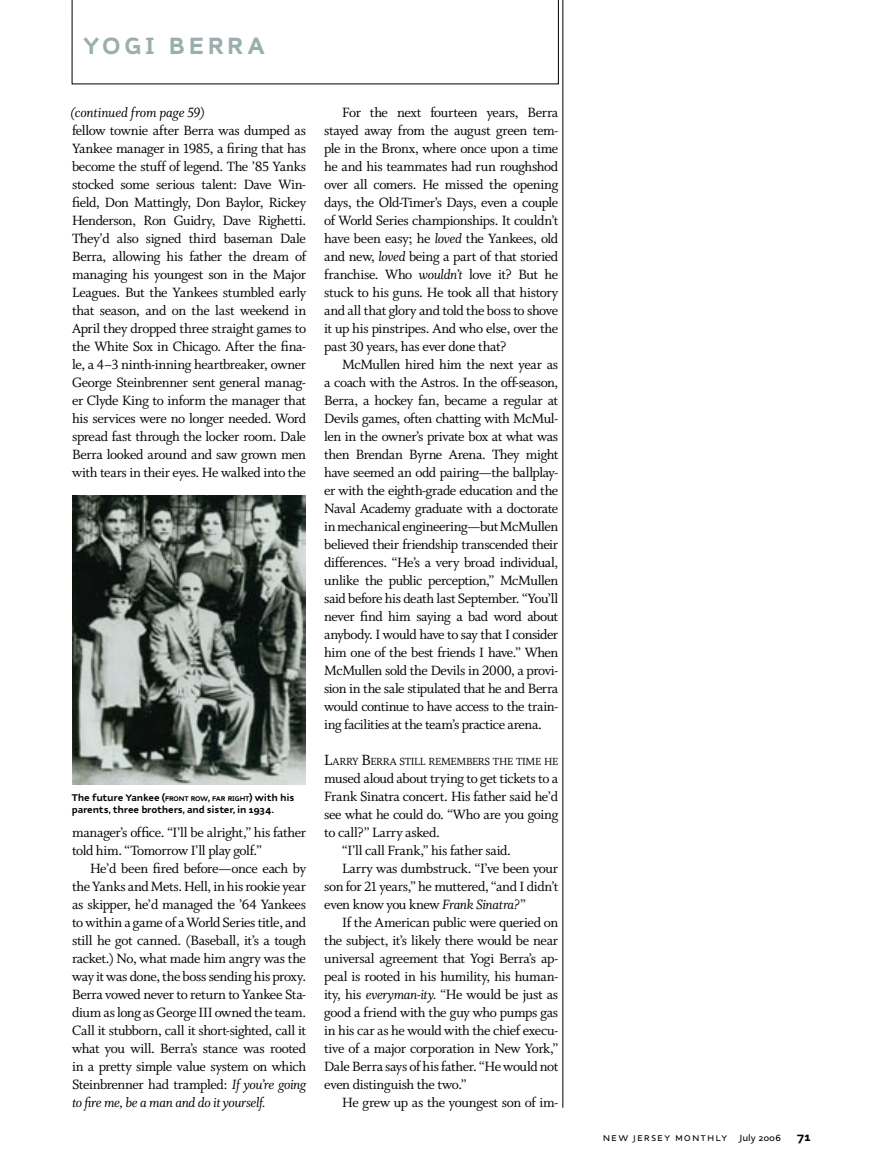
<style>
.page{position:relative;width:878px;height:1175px;background:#fff}
.page>*{position:absolute;margin:0;border:0;box-sizing:border-box;transform-origin:0 0}
.t1{font:700 25.5px "Nubian";letter-spacing:.14em;color:#99aead}
.RD__Body_Copy{font:15px/18px "Whitman Roman LF";letter-spacing:-.025em;color:#000;text-align:justify}
.t2{font:15px "Whitman Italic LF";letter-spacing:-.01em;color:#000}
.RD__Body_Copy-2{font:11.55px "Whitman Roman LF";letter-spacing:-.03em;color:#000}
.t3{font:700 10.5px/12px "Nubian";letter-spacing:-.015em;color:#000}
.t4{font:500 9.75px "Nubian";letter-spacing:.005em;color:#000}
.t5{font:500 9px "Nubian";letter-spacing:.175em;color:#000}
.s1{font-size:7.35px}
.s2{font-family:"Whitman Italic LF"}
.s3{font-size:16.5px}
.s4{font-weight:700;font-size:13.5px}
</style>
<div class="page">
<svg style="left:72px;top:0;width:487px;height:84px"></svg>
<hr style="left:562px;top:0;width:1px;height:1107px;background:#000">
<img style="left:72px;top:495px;width:234px;height:289px">
<p class="t1" style="left:83px;top:31px;width:183px">YOGI BERRA</p>
<p class="t2" style="left:70px;top:104px;width:136px">(continued from page 59)</p>
<p class="RD__Body_Copy" style="left:72px;top:122px;width:236px">fellow townie after Berra was dumped as Yankee manager in 1985, a firing that has become the stuff of legend. The ’85 Yanks stocked some serious talent: Dave Win&shy;field, Don Mattingly, Don Baylor, Rickey Henderson, Ron Guidry, Dave Righetti.<br>They’d also signed third baseman Dale Berra, allowing his father the dream of managing his youngest son in the Major Leagues. But the Yankees stumbled early that season, and on the last weekend in April they dropped three straight games to the White Sox in Chicago. After the fina&shy;le, a 4–3 ninth-inning heartbreaker, owner George Steinbrenner sent general manag&shy;er Clyde King to inform the manager that his services were no longer needed. Word spread fast through the locker room. Dale Berra looked around and saw grown men with tears in their eyes. He walked into the</p>
<p class="t3" style="left:72px;top:792px;width:224px">The future Yankee (<span class="s1">FRONT ROW</span>, <span class="s1">FAR RIGHT</span>) with his parents, three brothers, and sister, in 1934.</p>
<p class="RD__Body_Copy" style="left:72px;top:824px;width:235px">manager’s office. “I’ll be alright,” his father told him. “Tomorrow I’ll play golf.”</p>
<p class="RD__Body_Copy" style="left:72px;top:860px;width:236px;text-indent:18px">He’d been fired before—once each by the Yanks and Mets. Hell, in his rookie year as skipper, he’d managed the ’64 Yankees to within a game of a World Series title, and still he got canned. (Baseball, it’s a tough racket.) No, what made him angry was the way it was done, the boss sending his proxy.<br>Berra vowed never to return to Yankee Sta&shy;dium as long as George III owned the team.<br>Call it stubborn, call it short-sighted, call it what you will. Berra’s stance was rooted in a pretty simple value system on which Steinbrenner had trampled: <span class="s2">If you’re going to fire me, be a man and do it yourself.</span></p>
<p class="RD__Body_Copy" style="left:324px;top:104px;width:236px;text-indent:18px">For the next fourteen years, Berra stayed away from the august green tem&shy;ple in the Bronx, where once upon a time he and his teammates had run roughshod over all comers. He missed the opening days, the Old-Timer’s Days, even a couple of World Series championships. It couldn’t have been easy; he <span class="s2">loved</span> the Yankees, old and new, <span class="s2">loved</span> being a part of that storied franchise. Who <span class="s2">wouldn’t</span> love it? But he stuck to his guns. He took all that history and all that glory and told the boss to shove it up his pinstripes. And who else, over the past 30 years, has ever done that?</p>
<p class="RD__Body_Copy" style="left:324px;top:356px;width:236px;text-indent:18px">McMullen hired him the next year as a coach with the Astros. In the off-season, Berra, a hockey fan, became a regular at Devils games, often chatting with McMul&shy;len in the owner’s private box at what was then Brendan Byrne Arena. They might have seemed an odd pairing—the ballplay&shy;er with the eighth-grade education and the Naval Academy graduate with a doctorate in mechanical engineering—but McMullen believed their friendship transcended their differences. “He’s a very broad individual, unlike the public perception,” McMullen said before his death last September. “You’ll never find him saying a bad word about anybody. I would have to say that I consider him one of the best friends I have.” When McMullen sold the Devils in 2000, a provi&shy;sion in the sale stipulated that he and Berra would continue to have access to the train&shy;ing facilities at the team’s practice arena.</p>
<p class="RD__Body_Copy-2" style="left:324px;top:755px;width:236px"><span class="s3">L</span>ARRY <span class="s3">B</span>ERRA STILL REMEMBERS THE TIME HE</p>
<p class="RD__Body_Copy" style="left:324px;top:770px;width:235px">mused aloud about trying to get tickets to a Frank Sinatra concert. His father said he’d see what he could do. “Who are you going to call?” Larry asked.</p>
<p class="RD__Body_Copy" style="left:342px;top:842px;width:170px">“I’ll call Frank,” his father said.</p>
<p class="RD__Body_Copy" style="left:324px;top:860px;width:236px;text-indent:18px">Larry was dumbstruck. “I’ve been your son for 21 years,” he muttered, “and I didn’t even know you knew <span class="s2">Frank Sinatra?</span>”</p>
<p class="RD__Body_Copy" style="left:324px;top:914px;width:236px;text-indent:18px">If the American public were queried on the subject, it’s likely there would be near universal agreement that Yogi Berra’s ap&shy;peal is rooted in his humility, his human&shy;ity, his <span class="s2">everyman-ity.</span> “He would be just as good a friend with the guy who pumps gas in his car as he would with the chief execu&shy;tive of a major corporation in New York,” Dale Berra says of his father. “He would not even distinguish the two.”</p>
<p class="RD__Body_Copy" style="left:342px;top:1094px;width:217px">He grew up as the youngest son of im-</p>
<p class="t5" style="left:603px;top:1132px;width:125px">NEW JERSEY MONTHLY</p>
<p class="t4" style="left:739px;top:1131px;width:72px">July 2006 <span class="s4">71</span></p>
</div>
